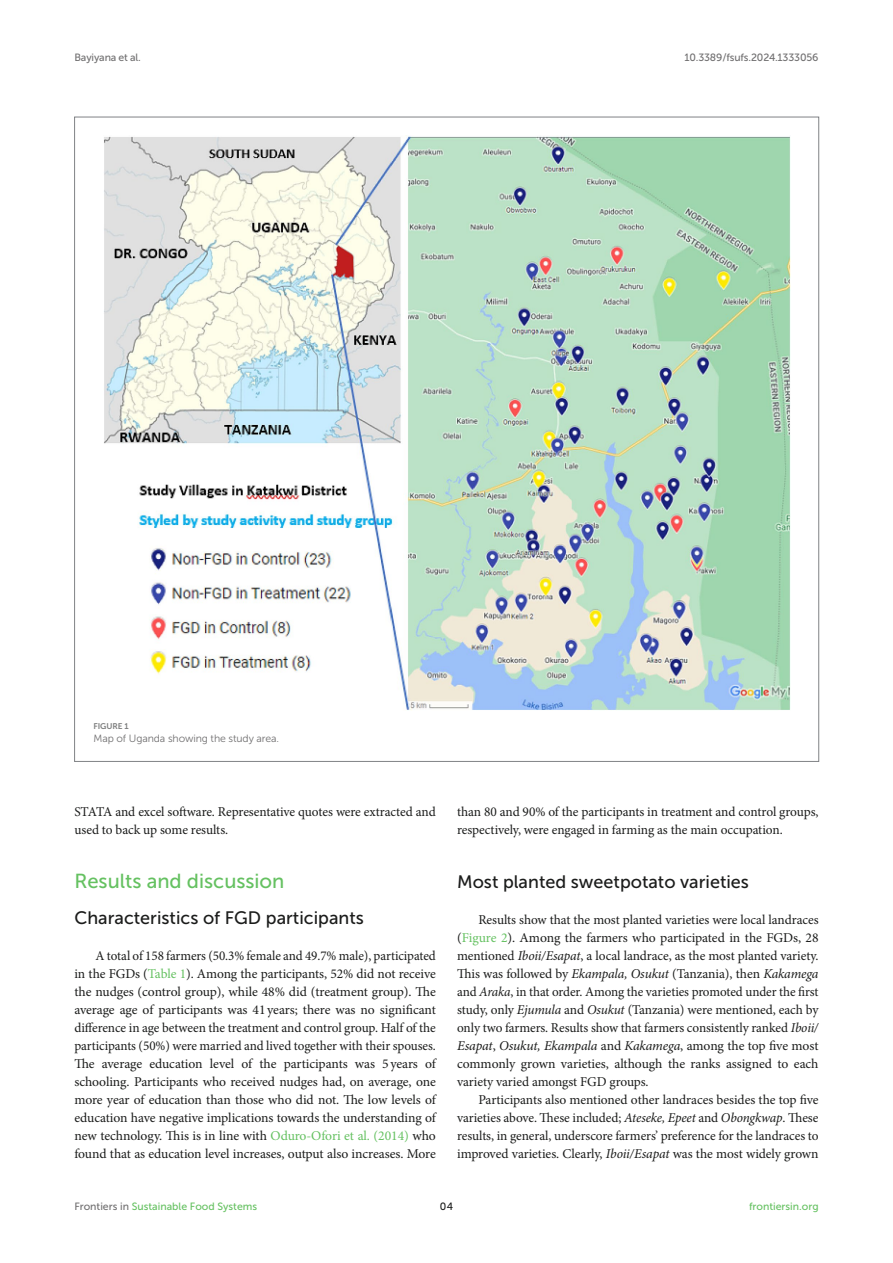
<style>
.page{position:relative;width:893px;height:1263px;background:#fff}
.page>*{position:absolute;margin:0;border:0;box-sizing:border-box;transform-origin:0 0}
.HEAD_1{font:20.25px "Museo Sans 500";color:#65c161}
.HEAD_2_after_HEAD_1{font:18px "Museo Sans 500";color:#1b1c1b}
.HEAD_2{font:18px "Museo Sans 500";color:#1b1c1b}
.TEXT_FLUSH{font:13.5px/18px "Minion Pro";letter-spacing:-.005em;color:#1b1c1b;text-align:justify}
.TEXT{font:13.5px/18px "Minion Pro";letter-spacing:-.01em;color:#1b1c1b}
.t1{font:10.5px "Museo Sans 500";color:#65c161}
.t2{font:10.5px "Museo Sans 500";letter-spacing:-.015em;color:#706f70}
.FIG_LEG{font:10.5px "Museo Sans 300";letter-spacing:-.01em;color:#706f70}
.t3{font:10.5px "Museo Sans 500";color:#1b1c1b}
.FIG_HD{font:8.25px "Museo Sans 700";letter-spacing:-.01em;color:#7e7f7f}
.s1{color:#65c161}
.s2{font-style:italic}
.s3{color:#706f70}
</style>
<div class="page">
<img style="left:104px;top:136px;width:686px;height:574px">
<p class="t2" style="left:74px;top:51px;width:68px">Bayiyana et al.</p>
<p class="t2" style="left:685px;top:51px;width:135px">10.3389/fsufs.2024.1333056</p>
<p class="FIG_HD" style="left:94px;top:721px;width:37px">FIGURE 1</p>
<p class="FIG_LEG" style="left:94px;top:733px;width:187px">Map of Uganda showing the study area.</p>
<p class="TEXT" style="left:74px;top:803px;width:363px">STATA and excel software. Representative quotes were extracted and used to back up some results.</p>
<p class="HEAD_1" style="left:74px;top:870px;width:212px">Results and discussion</p>
<p class="HEAD_2_after_HEAD_1" style="left:74px;top:908px;width:291px">Characteristics of FGD participants</p>
<p class="TEXT_FLUSH" style="left:74px;top:947px;width:363px;text-indent:21px">A total of 158 farmers (50.3% female and 49.7% male), participated in the FGDs (<span class="s1">Table 1</span>). Among the participants, 52% did not receive the nudges (control group), while 48% did (treatment group). The average age of participants was 41years; there was no significant difference in age between the treatment and control group. Half of the participants (50%) were married and lived together with their spouses.<br>The average education level of the participants was 5years of schooling. Participants who received nudges had, on average, one more year of education than those who did not. The low levels of education have negative implications towards the understanding of new technology. This is in line with <span class="s1">Oduro-Ofori et al. (2014)</span> who found that as education level increases, output also increases. More</p>
<p class="TEXT_FLUSH" style="left:457px;top:803px;width:363px">than 80 and 90% of the participants in treatment and control groups, respectively, were engaged in farming as the main occupation.</p>
<p class="HEAD_2" style="left:457px;top:872px;width:293px">Most planted sweetpotato varieties</p>
<p class="TEXT_FLUSH" style="left:457px;top:911px;width:363px;text-indent:21px">Results show that the most planted varieties were local landraces (<span class="s1">Figure 2</span>). Among the farmers who participated in the FGDs, 28 mentioned <span class="s2">Iboii/Esapat</span>, a local landrace, as the most planted variety.<br>This was followed by <span class="s2">Ekampala, Osukut</span> (Tanzania), then <span class="s2">Kakamega </span>and <span class="s2">Araka</span>, in that order. Among the varieties promoted under the first study, only <span class="s2">Ejumula</span> and <span class="s2">Osukut</span> (Tanzania) were mentioned, each by only two farmers. Results show that farmers consistently ranked <span class="s2">Iboii/ Esapat</span>, <span class="s2">Osukut, Ekampala</span> and <span class="s2">Kakamega</span>, among the top five most commonly grown varieties, although the ranks assigned to each variety varied amongst FGD groups.</p>
<p class="TEXT" style="left:457px;top:1091px;width:363px;text-align:justify;text-indent:21px">Participants also mentioned other landraces besides the top five varieties above. These included; <span class="s2">Ateseke, Epeet</span> and <span class="s2">Obongkwap</span>. These results, in general, underscore farmers’ preference for the landraces to improved varieties. Clearly, <span class="s2">Iboii/Esapat</span> was the most widely grown</p>
<p class="t1" style="left:74px;top:1200px;width:184px"><span class="s3">Frontiers in</span> Sustainable Food Systems</p>
<p class="t3" style="left:440px;top:1200px;width:15px">04</p>
<p class="t1" style="left:749px;top:1200px;width:71px">frontiersin.org</p>
</div>
